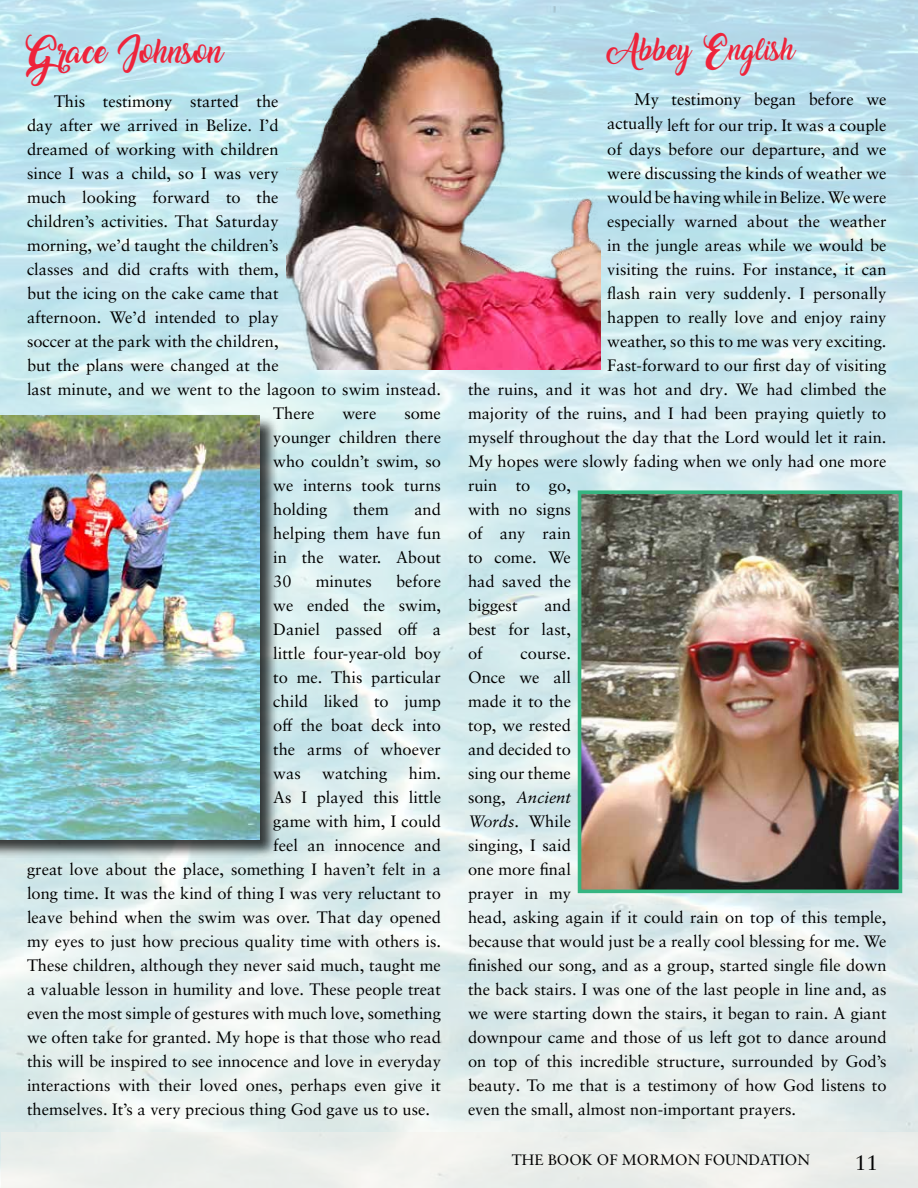
<style>
.page{position:relative;width:918px;height:1188px;background:#fff}
.page>*{position:absolute;margin:0;border:0;box-sizing:border-box;transform-origin:0 0}
.t1{font:21.45px "Amarillo";color:#ee243b}
.t2{font:21px "Sabon LT Pro";color:#000}
.t3{font:19.95px "Amarillo";color:#ee243b}
.t4{font:16.8px "Sabon LT Pro";color:#000}
.t5{font:16.5px/24px "Sabon LT Pro";color:#000;text-align:justify}
.t6{font:15px "Sabon LT Pro";color:#000}
.s1{font-size:16.8px}
.s2{font-style:italic}
</style>
<div class="page">
<img style="left:0;top:0;width:918px;height:1173px">
<div style="left:0;top:416px;width:279px;height:443px;background:#000;opacity:.75"></div>
<img style="left:0;top:416px;width:260px;height:423px">
<img style="left:287px;top:6px;width:313px;height:363px">
<img style="left:583px;top:495px;width:314px;height:393px">
<div style="left:578px;top:490px;width:324px;height:403px;border:4px solid #36b581"></div>
<div style="left:1px;top:1132px;width:917px;height:56px;background:#ecefec"></div>
<h1 class="t1" style="left:27px;top:43px;width:197px">G race Johnson</h1>
<p class="t5" style="left:54px;top:89px;width:226px">This testimony started the</p>
<p class="t5" style="left:27px;top:113px;width:253px">day after we arrived in Belize. I’d</p>
<p class="t5" style="left:27px;top:137px;width:253px">dreamed of working with children</p>
<p class="t5" style="left:27px;top:161px;width:253px">since I was a child, so I was very</p>
<p class="t5" style="left:27px;top:185px;width:253px">much looking forward to the</p>
<p class="t5" style="left:27px;top:209px;width:253px">children’s activities. That Saturday</p>
<p class="t5" style="left:27px;top:233px;width:253px">morning, we’d taught the children’s</p>
<p class="t5" style="left:27px;top:257px;width:253px">classes and did crafts with them,</p>
<p class="t5" style="left:27px;top:281px;width:253px">but the icing on the cake came that</p>
<p class="t5" style="left:27px;top:305px;width:253px">afternoon. We’d intended to play</p>
<p class="t5" style="left:27px;top:329px;width:253px">soccer at the park with the children,</p>
<p class="t5" style="left:27px;top:353px;width:253px">but the plans were changed at the</p>
<p class="t5" style="left:27px;top:377px;width:415px">last minute, and we went to the lagoon to swim instead.</p>
<p class="t5" style="left:273px;top:401px;width:43px">There</p>
<p class="t5" style="left:342px;top:401px;width:35px">were</p>
<p class="t5" style="left:273px;top:401px;width:169px;text-indent:131px">some younger children there who couldn’t swim, so we interns took turns holding</p>
<p class="t5" style="left:273px;top:497px;width:169px;text-indent:141px">and helping them have fun in the water. About 30</p>
<p class="t5" style="left:353px;top:497px;width:37px">them</p>
<p class="t5" style="left:273px;top:569px;width:169px;text-indent:123px">before we ended the swim, Daniel passed off a little four-year-old boy to me. This particular child liked to jump off the boat deck into the arms of whoever was</p>
<p class="t5" style="left:316px;top:569px;width:57px">minutes</p>
<p class="t5" style="left:322px;top:761px;width:67px">watching</p>
<p class="t5" style="left:409px;top:761px;width:34px">him.</p>
<p class="t5" style="left:273px;top:785px;width:169px">As I played this little</p>
<p class="t5" style="left:273px;top:809px;width:169px">game with him, I could</p>
<p class="t5" style="left:273px;top:833px;width:169px">feel an innocence and</p>
<p class="t5" style="left:27px;top:857px;width:415px">great love about the place, something I haven’t felt in a</p>
<p class="t5" style="left:27px;top:881px;width:415px">long time. It was the kind of thing I was very reluctant to</p>
<p class="t5" style="left:27px;top:905px;width:416px">leave behind when the swim was over. That day opened</p>
<p class="t5" style="left:27px;top:929px;width:416px">my eyes to just how precious quality time with others is.</p>
<p class="t5" style="left:27px;top:953px;width:415px">These children, although they never said much, taught me</p>
<p class="t5" style="left:27px;top:977px;width:416px">a valuable lesson in humility and love. These people treat</p>
<p class="t5" style="left:27px;top:1001px;width:416px">even the most simple of gestures with much love, something</p>
<p class="t5" style="left:27px;top:1025px;width:416px">we often take for granted. My hope is that those who read</p>
<p class="t5" style="left:27px;top:1049px;width:416px">this will be inspired to see innocence and love in everyday</p>
<p class="t5" style="left:27px;top:1073px;width:415px">interactions with their loved ones, perhaps even give it</p>
<p class="t5" style="left:27px;top:1097px;width:405px">themselves. It’s a very precious thing God gave us to use.</p>
<p class="t3" style="left:607px;top:42px;width:189px">Abbey English</p>
<p class="t4" style="left:634px;top:89px;width:254px">My testimony began before we</p>
<p class="t5" style="left:607px;top:112px;width:281px"><span class="s1">actually</span> left for our trip. It was a couple</p>
<p class="t5" style="left:607px;top:137px;width:281px">of days before our departure, and we</p>
<p class="t5" style="left:607px;top:161px;width:281px">were discussing the kinds of weather we</p>
<p class="t5" style="left:607px;top:185px;width:281px">would be having while in Belize. We were</p>
<p class="t5" style="left:607px;top:209px;width:281px">especially warned about the weather</p>
<p class="t5" style="left:607px;top:233px;width:281px">in the jungle areas while we would be</p>
<p class="t5" style="left:607px;top:257px;width:281px">visiting the ruins. For instance, it can</p>
<p class="t5" style="left:607px;top:281px;width:281px">flash rain very suddenly. I personally</p>
<p class="t5" style="left:607px;top:305px;width:281px">happen to really love and enjoy rainy</p>
<p class="t5" style="left:607px;top:329px;width:281px">weather, so this to me was very exciting.</p>
<p class="t5" style="left:607px;top:353px;width:281px">Fast-forward to our first day of visiting</p>
<p class="t5" style="left:468px;top:377px;width:420px">the ruins, and it was hot and dry. We had climbed the</p>
<p class="t5" style="left:468px;top:401px;width:420px">majority of the ruins, and I had been praying quietly to</p>
<p class="t5" style="left:468px;top:425px;width:420px">myself throughout the day that the Lord would let it rain.</p>
<p class="t5" style="left:468px;top:449px;width:420px">My hopes were slowly fading when we only had one more</p>
<p class="t5" style="left:468px;top:473px;width:104px">ruin to go,</p>
<p class="t5" style="left:468px;top:497px;width:104px">with no signs</p>
<p class="t5" style="left:468px;top:521px;width:104px">of any rain</p>
<p class="t5" style="left:468px;top:545px;width:104px">to come. We</p>
<p class="t5" style="left:468px;top:569px;width:104px">had saved the</p>
<p class="t5" style="left:468px;top:593px;width:51px">biggest</p>
<p class="t5" style="left:468px;top:593px;width:104px;text-indent:76px">and best for last, of</p>
<p class="t5" style="left:468px;top:641px;width:420px;text-align:left;text-indent:53px">course.<br>Once we all<br>made it to the<br>top, we rested<br>and decided to<br>sing our theme<br>song, <span class="s2">Ancient<br>Words</span>. While<br>singing, I said<br>one more final<br>prayer in my<br>head, asking again if it could rain on top of this temple, because that would just be a really cool blessing for me. We finished our song, and as a group, started single file down the back stairs. I was one of the last people in line and, as we were starting down the stairs, it began to rain. A giant downpour came and those of us left got to dance around on top of this incredible structure, surrounded by God’s beauty. To me that is a testimony of how God listens to even the small, almost non-important prayers.</p>
<p class="t6" style="left:512px;top:1150px;width:300px">THE BOOK OF MORMON FOUNDATION</p>
<p class="t2" style="left:855px;top:1150px;width:25px">11</p>
</div>
